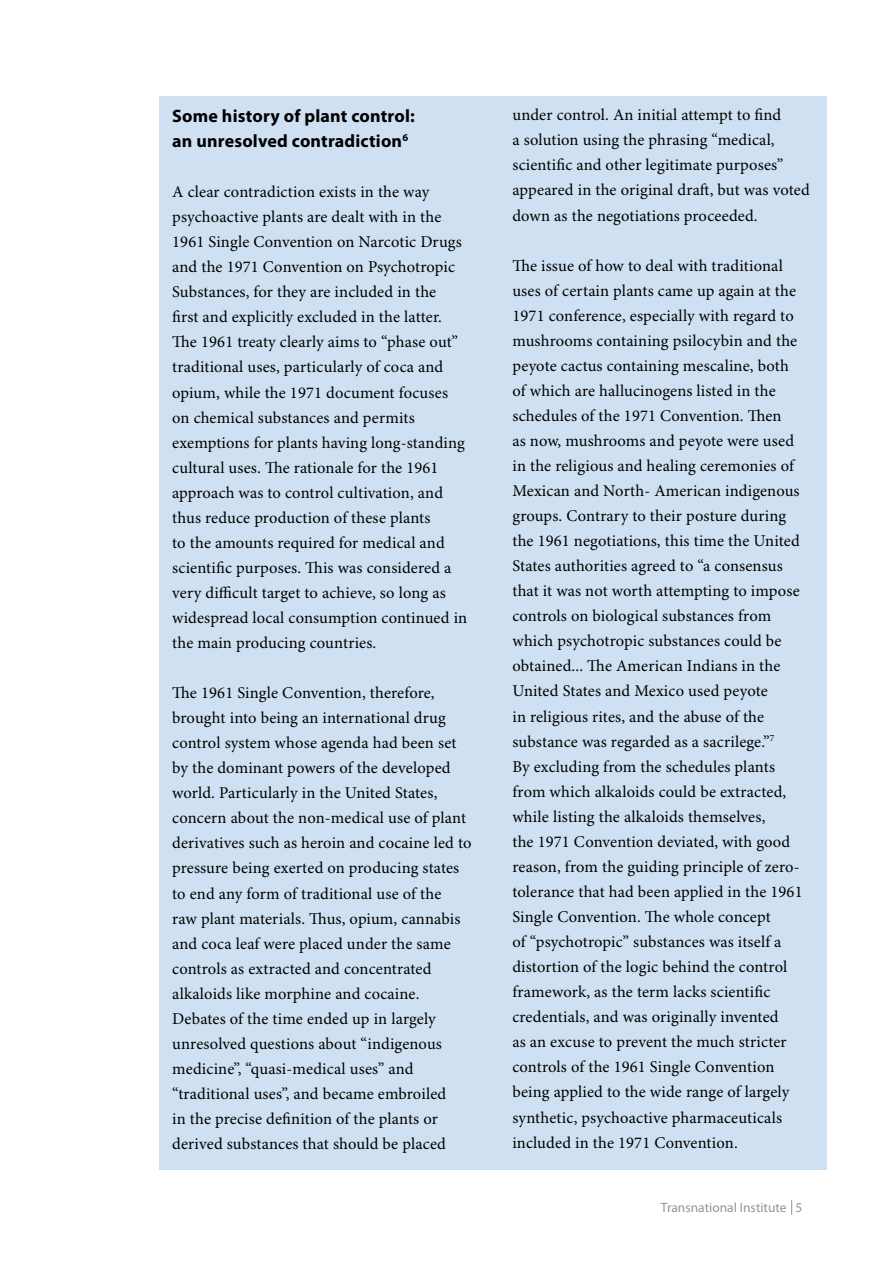
<style>
.page{position:relative;width:893px;height:1263px;background:#fff}
.page>*{position:absolute;margin:0;border:0;box-sizing:border-box;transform-origin:0 0}
.t1{font:700 18px/25px "Myriad Pro";letter-spacing:.01em;color:#000}
.t2{font:16.5px/25px "Minion Pro";letter-spacing:.01em;color:#000}
.t3{font:13.5px "Myriad Pro";color:#939598}
</style>
<div class="page">
<svg style="left:791px;top:1200px;width:1px;height:15px"></svg>
<div style="left:159px;top:96px;width:668px;height:1073px;background:#cfe0f3"></div>
<p class="t1" style="left:172px;top:103px;width:244px">Some history of plant control: an unresolved contradiction<sup>6</sup></p>
<p class="t2" style="left:172px;top:180px;width:297px">A clear contradiction exists in the way psychoactive plants are dealt with in the 1961 Single Convention on Narcotic Drugs and the 1971 Convention on Psychotropic Substances, for they are included in the<br>first and explicitly excluded in the latter.<br>The 1961 treaty clearly aims to “phase out” traditional uses, particularly of coca and opium, while the 1971 document focuses on chemical substances and permits exemptions for plants having long-standing cultural uses. The rationale for the 1961 approach was to control cultivation, and thus reduce production of these plants<br>to the amounts required for medical and scientific purposes. This was considered a very difficult target to achieve, so long as widespread local consumption continued in the main producing countries.</p>
<p class="t2" style="left:172px;top:681px;width:301px">The 1961 Single Convention, therefore, brought into being an international drug control system whose agenda had been set by the dominant powers of the developed world. Particularly in the United States, concern about the non-medical use of plant derivatives such as heroin and cocaine led to pressure being exerted on producing states to end any form of traditional use of the<br>raw plant materials. Thus, opium, cannabis and coca leaf were placed under the same controls as extracted and concentrated alkaloids like morphine and cocaine.<br>Debates of the time ended up in largely unresolved questions about “indigenous medicine”, “quasi-medical uses” and “traditional uses”, and became embroiled<br>in the precise definition of the plants or derived substances that should be placed</p>
<p class="t2" style="left:512px;top:103px;width:299px">under control. An initial attempt to find<br>a solution using the phrasing “medical, scientific and other legitimate purposes” appeared in the original draft, but was voted down as the negotiations proceeded.</p>
<p class="t2" style="left:512px;top:253px;width:292px">The issue of how to deal with traditional uses of certain plants came up again at the 1971 conference, especially with regard to mushrooms containing psilocybin and the peyote cactus containing mescaline, both of which are hallucinogens listed in the schedules of the 1971 Convention. Then<br>as now, mushrooms and peyote were used in the religious and healing ceremonies of Mexican and North- American indigenous groups. Contrary to their posture during the 1961 negotiations, this time the United States authorities agreed to “a consensus that it was not worth attempting to impose controls on biological substances from which psychotropic substances could be obtained... The American Indians in the United States and Mexico used peyote<br>in religious rites, and the abuse of the substance was regarded as a sacrilege.”<sup>7<br></sup>By excluding from the schedules plants from which alkaloids could be extracted, while listing the alkaloids themselves,<br>the 1971 Convention deviated, with good reason, from the guiding principle of zero&shy;tolerance that had been applied in the 1961<br>Single Convention. The whole concept<br>of “psychotropic” substances was itself a distortion of the logic behind the control framework, as the term lacks scientific credentials, and was originally invented<br>as an excuse to prevent the much stricter controls of the 1961 Single Convention being applied to the wide range of largely synthetic, psychoactive pharmaceuticals included in the 1971 Convention.</p>
<p class="t3" style="left:661px;top:1199px;width:143px">Transnational Institute 5</p>
</div>
